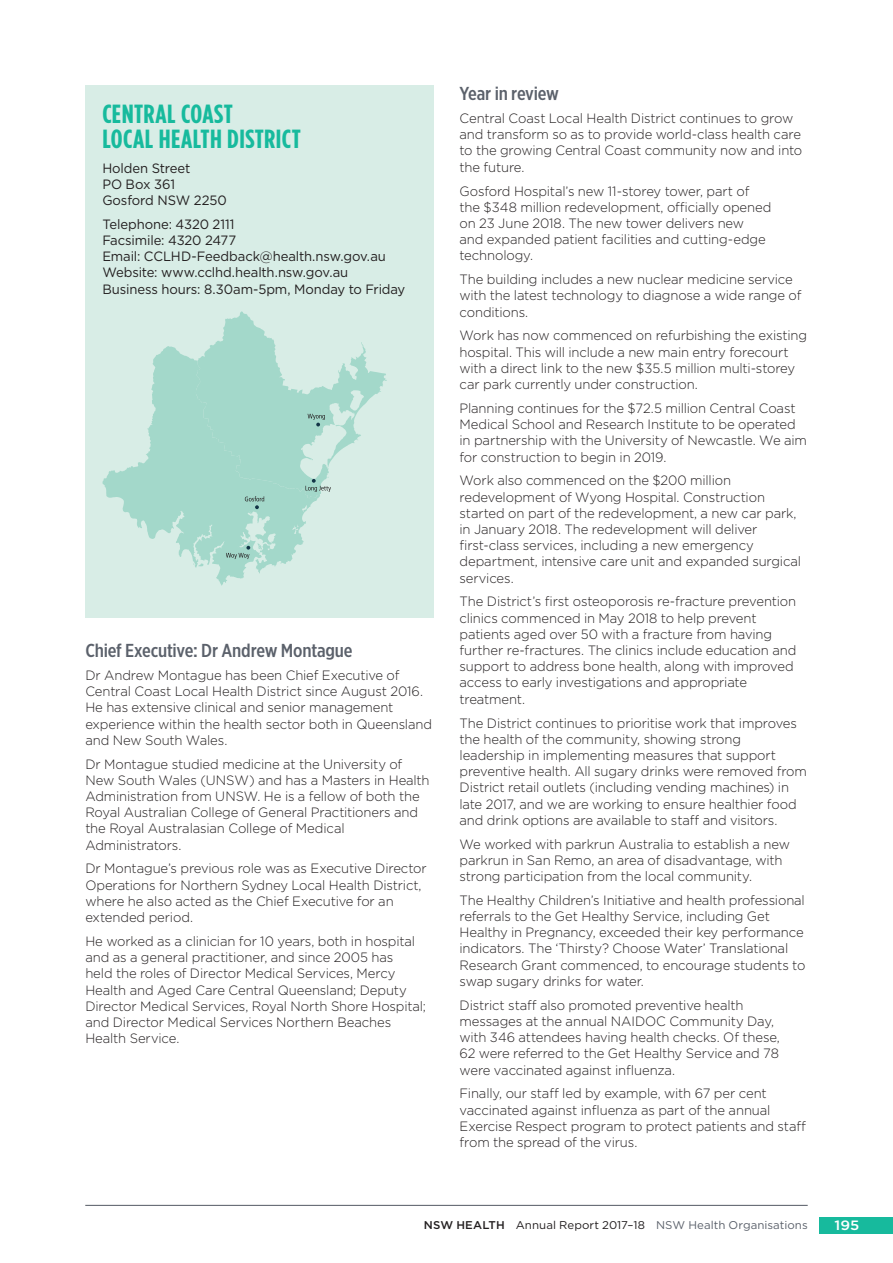
<style>
.page{position:relative;width:893px;height:1263px;background:#fff}
.page>*{position:absolute;margin:0;border:0;box-sizing:border-box;transform-origin:0 0}
.t1{font:700 26.25px/24.8px "Gotham Condensed";letter-spacing:.015em;color:#17ba9d;scale:1.07 1}
.t2{font:500 18.75px "Gotham X Narrow";letter-spacing:-.01em;color:#5b616b;scale:1.07 1}
.Body{font:300 13.5px/16.2px "Gotham";letter-spacing:-.01em;color:#231f20}
.Body-2{font:13.5px "Gotham";letter-spacing:-.01em;color:#231f20}
.t3{font:500 13.5px "Gotham";color:#fff;scale:1.1 1}
.t4{font:11.25px "Gotham";letter-spacing:.005em;color:#5b616b}
.s1{font-weight:500;color:#231f20}
.s2{color:#231f20}
</style>
<div class="page">
<div style="left:819px;top:1217px;width:74px;height:17px;background:#17ba9d"></div>
<hr style="left:85px;top:1205px;width:723px;height:1px;background:#5b616b">
<div style="left:85px;top:85px;width:349px;height:532px;background:#d8ede6"></div>
<svg style="left:102px;top:346px;width:205px;height:240px"></svg>
<svg style="left:198px;top:563px;width:5px;height:3px"></svg>
<svg style="left:196px;top:311px;width:191px;height:198px"></svg>
<svg style="left:226px;top:546px;width:24px;height:13px"></svg>
<h2 class="t1" style="left:102px;top:101px;width:187px">CENTRAL COAST<br>LOCAL HEALTH DISTRICT</h2>
<p class="Body-2" style="left:102px;top:159px;width:90px">Holden Street</p>
<p class="Body-2" style="left:102px;top:175px;width:74px">PO Box 361</p>
<p class="Body-2" style="left:102px;top:191px;width:126px">Gosford NSW 2250</p>
<p class="Body-2" style="left:102px;top:215px;width:134px">Telephone: 4320 2111</p>
<p class="Body-2" style="left:102px;top:232px;width:135px">Facsimile: 4320 2477</p>
<p class="Body-2" style="left:102px;top:248px;width:285px">Email: CCLHD-Feedback@health.nsw.gov.au</p>
<p class="Body-2" style="left:102px;top:264px;width:248px">Website: www.cclhd.health.nsw.gov.au</p>
<p class="Body-2" style="left:102px;top:280px;width:305px">Business hours: 8.30am-5pm, Monday to Friday</p>
<h3 class="t2" style="left:85px;top:639px;width:251px">Chief Executive: Dr Andrew Montague</h3>
<p class="Body" style="left:85px;top:667px;width:348px">Dr Andrew Montague has been Chief Executive of Central Coast Local Health District since August 2016.<br>He has extensive clinical and senior management experience within the health sector both in Queensland and New South Wales.</p>
<p class="Body" style="left:85px;top:755px;width:346px">Dr Montague studied medicine at the University of New South Wales (UNSW) and has a Masters in Health Administration from UNSW. He is a fellow of both the Royal Australian College of General Practitioners and the Royal Australasian College of Medical Administrators.</p>
<p class="Body" style="left:85px;top:860px;width:343px">Dr Montague’s previous role was as Executive Director Operations for Northern Sydney Local Health District, where he also acted as the Chief Executive for an extended period.</p>
<p class="Body" style="left:85px;top:933px;width:342px">He worked as a clinician for 10 years, both in hospital and as a general practitioner, and since 2005 has<br>held the roles of Director Medical Services, Mercy Health and Aged Care Central Queensland; Deputy Director Medical Services, Royal North Shore Hospital; and Director Medical Services Northern Beaches Health Service.</p>
<h3 class="t2" style="left:460px;top:82px;width:94px">Year in review</h3>
<p class="Body" style="left:460px;top:110px;width:344px">Central Coast Local Health District continues to grow and transform so as to provide world-class health care to the growing Central Coast community now and into the future.</p>
<p class="Body" style="left:460px;top:182px;width:313px">Gosford Hospital’s new 11-storey tower, part of the $348 million redevelopment, officially opened on 23 June 2018. The new tower delivers new and expanded patient facilities and cutting-edge technology.</p>
<p class="Body" style="left:460px;top:271px;width:343px">The building includes a new nuclear medicine service with the latest technology to diagnose a wide range of conditions.</p>
<p class="Body" style="left:460px;top:327px;width:349px">Work has now commenced on refurbishing the existing hospital. This will include a new main entry forecourt with a direct link to the new $35.5 million multi-storey car park currently under construction.</p>
<p class="Body" style="left:460px;top:400px;width:349px">Planning continues for the $72.5 million Central Coast Medical School and Research Institute to be operated in partnership with the University of Newcastle. We aim for construction to begin in 2019.</p>
<p class="Body" style="left:460px;top:472px;width:343px">Work also commenced on the $200 million redevelopment of Wyong Hospital. Construction started on part of the redevelopment, a new car park, in January 2018. The redevelopment will deliver first-class services, including a new emergency department, intensive care unit and expanded surgical services.</p>
<p class="Body" style="left:460px;top:593px;width:338px">The District’s first osteoporosis re-fracture prevention clinics commenced in May 2018 to help prevent patients aged over 50 with a fracture from having further re-fractures. The clinics include education and support to address bone health, along with improved access to early investigations and appropriate treatment.</p>
<p class="Body" style="left:460px;top:714px;width:349px">The District continues to prioritise work that improves the health of the community, showing strong leadership in implementing measures that support preventive health. All sugary drinks were removed from District retail outlets (including vending machines) in late 2017, and we are working to ensure healthier food and drink options are available to staff and visitors.</p>
<p class="Body" style="left:460px;top:835px;width:332px">We worked with parkrun Australia to establish a new parkrun in San Remo, an area of disadvantage, with strong participation from the local community.</p>
<p class="Body" style="left:460px;top:891px;width:347px">The Healthy Children’s Initiative and health professional referrals to the Get Healthy Service, including Get Healthy in Pregnancy, exceeded their key performance indicators. The ‘Thirsty? Choose Water’ Translational Research Grant commenced, to encourage students to swap sugary drinks for water.</p>
<p class="Body" style="left:460px;top:996px;width:322px">District staff also promoted preventive health messages at the annual NAIDOC Community Day, with 346 attendees having health checks. Of these, 62 were referred to the Get Healthy Service and 78 were vaccinated against influenza.</p>
<p class="Body" style="left:460px;top:1085px;width:348px">Finally, our staff led by example, with 67 per cent vaccinated against influenza as part of the annual Exercise Respect program to protect patients and staff from the spread of the virus.</p>
<p class="t4" style="left:424px;top:1218px;width:385px"><span class="s1">NSW HEALTH</span> <span class="s2">Annual Report 2017–18</span> NSW Health Organisations</p>
<p class="t3" style="left:835px;top:1217px;width:24px">195</p>
</div>
